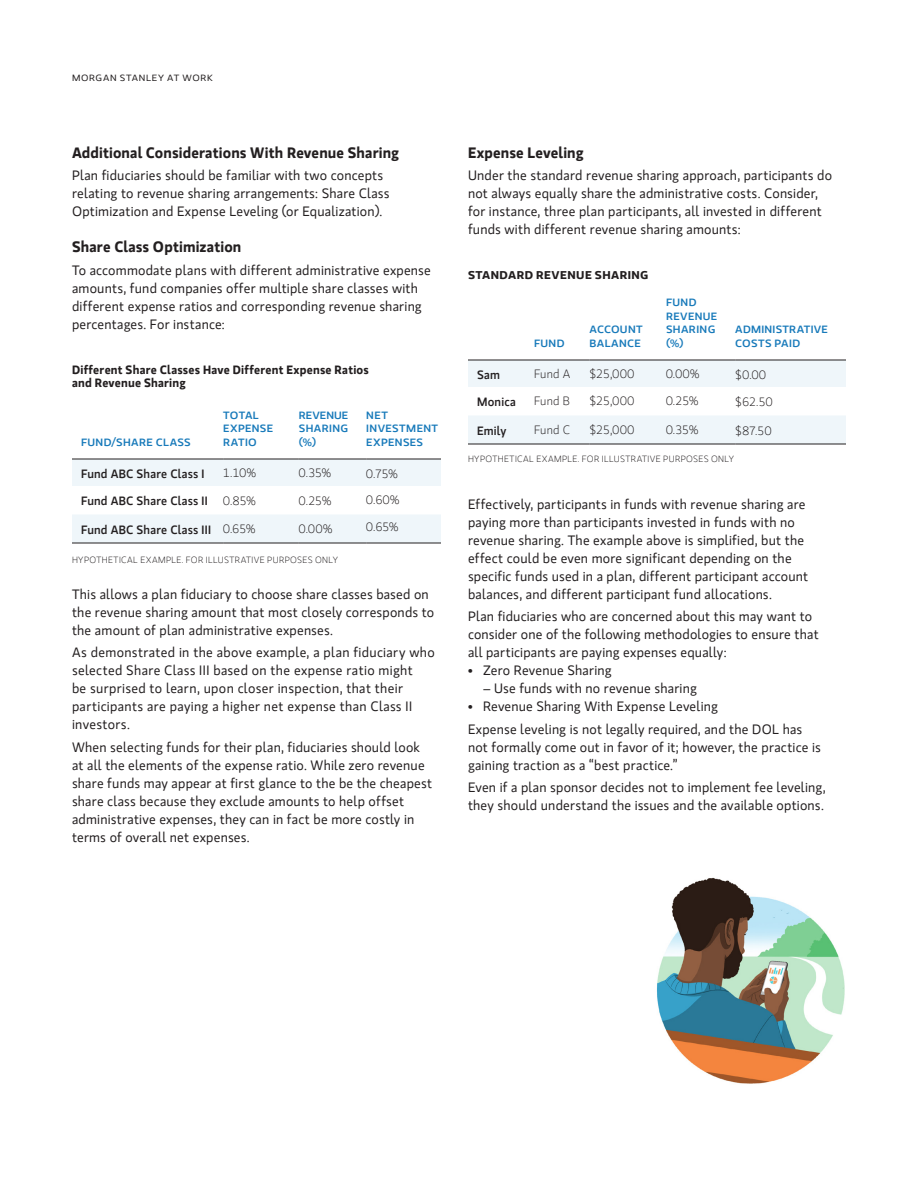
<style>
.page{position:relative;width:918px;height:1188px;background:#fff}
.page>*{position:absolute;margin:0;border:0;box-sizing:border-box;transform-origin:0 0}
.Body_Head___MSAW{font:700 15px "MS Gloriola II Std";letter-spacing:.01em;color:#231f20}
.Body__G-Reg{font:13.5px/18px "MS Gloriola II Std";letter-spacing:.015em;color:#231f20}
.Body__G-Reg__1st{font:13.5px/18px "MS Gloriola II Std";letter-spacing:.015em;color:#231f20}
.Table_Data{font:300 12px "MS Gloriola II Std";letter-spacing:.02em;color:#231f20}
.Table_Data-2{font:500 12px "MS Gloriola II Std";letter-spacing:.02em;color:#231f20}
.Body_Subhead{font:700 12px/13.5px "MS Gloriola II Std";letter-spacing:.015em;color:#231f20}
.Body_Subhead-2{font:700 11.25px "MS Gloriola II Std";letter-spacing:.03em;color:#231f20;scale:1.1 1}
.Table_Header_Blue{font:500 10.5px/13.5px "MS Gloriola II Std";letter-spacing:.03em;color:#187aba;scale:1.1 1}
.Disclosure_1st{font:300 9px "MS Gloriola II Std";letter-spacing:.045em;color:#231f20}
.t1{font:9px "MS Gloriola II Std";letter-spacing:.07em;color:#231f20;scale:1.1 1}
.s1{font-size:12px}
</style>
<div class="page">
<svg style="left:72px;top:460px;width:369px;height:83px"></svg>
<hr style="left:72px;top:459px;width:151px;height:1px;background:#231f20">
<hr style="left:223px;top:459px;width:76px;height:1px;background:#231f20">
<hr style="left:299px;top:459px;width:67px;height:1px;background:#231f20">
<hr style="left:366px;top:459px;width:75px;height:1px;background:#231f20">
<hr style="left:72px;top:543px;width:151px;height:1px;background:#231f20">
<hr style="left:223px;top:543px;width:76px;height:1px;background:#231f20">
<hr style="left:299px;top:543px;width:67px;height:1px;background:#231f20">
<hr style="left:366px;top:543px;width:75px;height:1px;background:#231f20">
<svg style="left:468px;top:361px;width:378px;height:83px"></svg>
<hr style="left:468px;top:360px;width:66px;height:1px;background:#231f20">
<hr style="left:534px;top:360px;width:56px;height:1px;background:#231f20">
<hr style="left:590px;top:360px;width:76px;height:1px;background:#231f20">
<hr style="left:666px;top:360px;width:69px;height:1px;background:#231f20">
<hr style="left:735px;top:360px;width:111px;height:1px;background:#231f20">
<hr style="left:468px;top:444px;width:66px;height:1px;background:#231f20">
<hr style="left:534px;top:444px;width:56px;height:1px;background:#231f20">
<hr style="left:590px;top:444px;width:76px;height:1px;background:#231f20">
<hr style="left:666px;top:444px;width:69px;height:1px;background:#231f20">
<hr style="left:735px;top:444px;width:111px;height:1px;background:#231f20">
<img style="left:657px;top:877px;width:188px;height:207px">
<p class="t1" style="left:72px;top:72px;width:130px">MORGAN STANLEY AT WORK</p>
<p class="Body_Head___MSAW" style="left:72px;top:142px;width:329px">Additional Considerations With Revenue Sharing</p>
<p class="Body__G-Reg" style="left:72px;top:166px;width:319px">Plan fiduciaries should be familiar with two concepts relating to revenue sharing arrangements: Share Class<br>Optimization and Expense Leveling (or Equalization).</p>
<p class="Body_Head___MSAW" style="left:72px;top:236px;width:171px">Share Class Optimization</p>
<p class="Body__G-Reg" style="left:72px;top:260px;width:360px">To accommodate plans with different administrative expense amounts, fund companies offer multiple share classes with different expense ratios and corresponding revenue sharing percentages. For instance:</p>
<p class="Body_Subhead" style="left:72px;top:362px;width:298px">Different Share Classes Have Different Expense Ratios and Revenue Sharing</p>
<p class="Table_Header_Blue" style="left:81px;top:435px;width:101px">FUND/SHARE CLASS</p>
<p class="Table_Header_Blue" style="left:223px;top:408px;width:47px">TOTAL<br>EXPENSE<br>RATIO</p>
<p class="Table_Header_Blue" style="left:299px;top:408px;width:46px;text-align:justify">REVENUE SHARING (%)</p>
<p class="Table_Header_Blue" style="left:366px;top:408px;width:67px">NET<br>INVESTMENT<br>EXPENSES</p>
<p class="Table_Data-2" style="left:81px;top:465px;width:125px">Fund ABC Share Class I</p>
<p class="Table_Data" style="left:223px;top:465px;width:34px">1.10%</p>
<p class="Table_Data" style="left:299px;top:465px;width:34px">0.35%</p>
<p class="Table_Data" style="left:366px;top:466px;width:33px">0.75%</p>
<p class="Table_Data-2" style="left:81px;top:493px;width:128px">Fund ABC Share Class II</p>
<p class="Table_Data" style="left:223px;top:493px;width:34px">0.85%</p>
<p class="Table_Data" style="left:299px;top:493px;width:34px">0.25%</p>
<p class="Table_Data" style="left:366px;top:492px;width:35px">0.60%</p>
<p class="Table_Data-2" style="left:81px;top:521px;width:132px">Fund ABC Share Class III</p>
<p class="Table_Data" style="left:223px;top:521px;width:34px">0.65%</p>
<p class="Table_Data" style="left:299px;top:521px;width:35px">0.00%</p>
<p class="Table_Data" style="left:366px;top:519px;width:34px">0.65%</p>
<p class="Disclosure_1st" style="left:72px;top:553px;width:268px">HYPOTHETICAL EXAMPLE. FOR ILLUSTRATIVE PURPOSES ONLY</p>
<p class="Body__G-Reg" style="left:72px;top:584px;width:364px">This allows a plan fiduciary to choose share classes based on the revenue sharing amount that most closely corresponds to the amount of plan administrative expenses.</p>
<p class="Body__G-Reg" style="left:72px;top:643px;width:364px">As demonstrated in the above example, a plan fiduciary who selected Share Class III based on the expense ratio might<br>be surprised to learn, upon closer inspection, that their participants are paying a higher net expense than Class II investors.</p>
<p class="Body__G-Reg" style="left:72px;top:737px;width:362px">When selecting funds for their plan, fiduciaries should look at all the elements of the expense ratio. While zero revenue share funds may appear at first glance to the be the cheapest share class because they exclude amounts to help offset administrative expenses, they can in fact be more costly in terms of overall net expenses.</p>
<p class="Body_Head___MSAW" style="left:468px;top:142px;width:117px">Expense Leveling</p>
<p class="Body__G-Reg" style="left:468px;top:166px;width:366px">Under the standard revenue sharing approach, participants do not always equally share the administrative costs. Consider, for instance, three plan participants, all invested in different funds with different revenue sharing amounts:</p>
<p class="Body_Subhead-2" style="left:468px;top:267px;width:166px">STANDARD REVENUE SHARING</p>
<p class="Table_Header_Blue" style="left:534px;top:336px;width:29px">FUND</p>
<p class="Table_Header_Blue" style="left:590px;top:322px;width:50px">ACCOUNT<br>BALANCE</p>
<p class="Table_Header_Blue" style="left:666px;top:295px;width:48px">FUND<br>REVENUE<br>SHARING (%)</p>
<p class="Table_Header_Blue" style="left:735px;top:322px;width:86px">ADMINISTRATIVE<br>COSTS PAID</p>
<p class="Table_Data-2" style="left:477px;top:367px;width:25px">Sam</p>
<p class="Table_Data" style="left:534px;top:366px;width:38px">Fund A</p>
<p class="Table_Data" style="left:590px;top:366px;width:46px">$25,000</p>
<p class="Table_Data" style="left:666px;top:366px;width:35px">0.00%</p>
<p class="Table_Data" style="left:735px;top:367px;width:32px">$0.00</p>
<p class="Table_Data-2" style="left:477px;top:394px;width:40px">Monica</p>
<p class="Table_Data" style="left:534px;top:393px;width:37px">Fund B</p>
<p class="Table_Data" style="left:590px;top:393px;width:46px">$25,000</p>
<p class="Table_Data" style="left:666px;top:393px;width:34px">0.25%</p>
<p class="Table_Data" style="left:735px;top:394px;width:39px">$62.50</p>
<p class="Table_Data-2" style="left:477px;top:422px;width:31px">Emily</p>
<p class="Table_Data" style="left:534px;top:421px;width:38px">Fund C</p>
<p class="Table_Data" style="left:590px;top:421px;width:46px">$25,000</p>
<p class="Table_Data" style="left:666px;top:421px;width:34px">0.35%</p>
<p class="Table_Data" style="left:735px;top:422px;width:38px">$87.50</p>
<p class="Disclosure_1st" style="left:468px;top:453px;width:268px">HYPOTHETICAL EXAMPLE. FOR ILLUSTRATIVE PURPOSES ONLY</p>
<p class="Body__G-Reg" style="left:468px;top:494px;width:342px">Effectively, participants in funds with revenue sharing are paying more than participants invested in funds with no revenue sharing. The example above is simplified, but the effect could be even more significant depending on the specific funds used in a plan, different participant account balances, and different participant fund allocations.</p>
<p class="Body__G-Reg" style="left:468px;top:607px;width:352px">Plan fiduciaries who are concerned about this may want to consider one of the following methodologies to ensure that all participants are paying expenses equally:</p>
<p class="Body__G-Reg" style="left:468px;top:661px;width:145px"><span class="s1">•</span> Zero Revenue Sharing</p>
<p class="Body__G-Reg" style="left:483px;top:679px;width:215px">– Use funds with no revenue sharing</p>
<p class="Body__G-Reg" style="left:468px;top:697px;width:252px"><span class="s1">•</span> Revenue Sharing With Expense Leveling</p>
<p class="Body__G-Reg__1st" style="left:468px;top:719px;width:354px">Expense leveling is not legally required, and the DOL has not formally come out in favor of it; however, the practice is gaining traction as a “best practice.”</p>
<p class="Body__G-Reg__1st" style="left:468px;top:778px;width:359px">Even if a plan sponsor decides not to implement fee leveling, they should understand the issues and the available options.</p>
</div>
